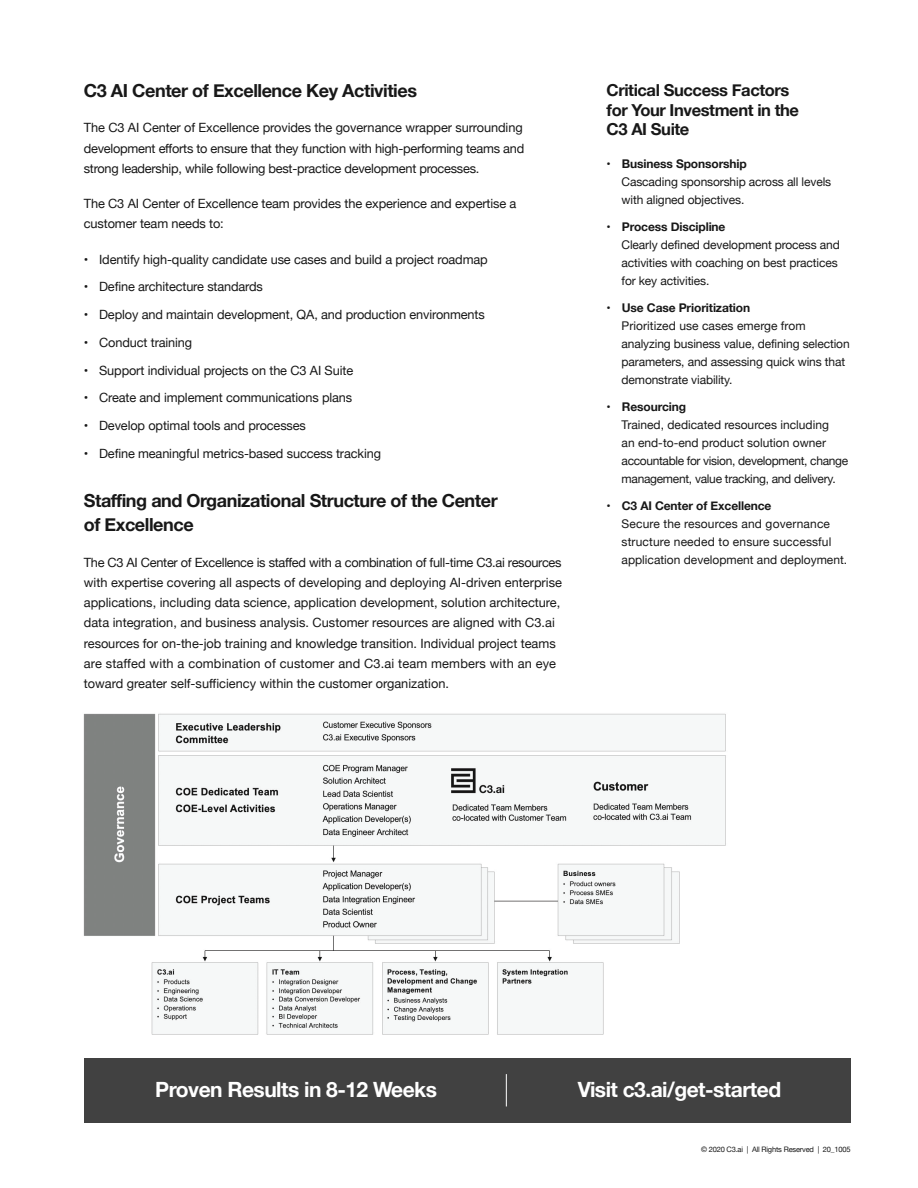
<style>
.page{position:relative;width:918px;height:1188px;background:#fff}
.page>*{position:absolute;margin:0;border:0;box-sizing:border-box;transform-origin:0 0}
.t1{font:700 21px "Helvetica Neue";letter-spacing:-.025em;color:#fff}
.t2{font:700 18px/24px "Helvetica Neue";letter-spacing:-.025em;color:#181818}
.t3{font:700 16.5px/19.5px "Helvetica Neue";letter-spacing:-.025em;color:#181818}
.t4{font:12.75px/20.2px "Helvetica Neue";letter-spacing:-.01em;color:#181818}
.t5{font:12px/18px "Helvetica Neue";letter-spacing:-.01em;color:#181818}
.t6{font:12px/18px "Helvetica Neue";letter-spacing:.01em;color:#181818}
.t7{font:7.5px "Helvetica Neue";letter-spacing:-.025em;color:#181818}
.s1{font-weight:700}
</style>
<div class="page">
<div style="left:84px;top:1058px;width:767px;height:65px;background:#414141"></div>
<hr style="left:506px;top:1074px;width:1px;height:32px;background:#fff">
<img style="left:83px;top:713px;width:643px;height:322px">
<h2 class="t2" style="left:84px;top:79px;width:335px">C3 AI Center of Excellence Key Activities</h2>
<p class="t4" style="left:84px;top:118px;width:442px">The C3 AI Center of Excellence provides the governance wrapper surrounding development efforts to ensure that they function with high-performing teams and strong leadership, while following best-practice development processes.</p>
<p class="t4" style="left:84px;top:194px;width:434px">The C3 AI Center of Excellence team provides the experience and expertise a customer team needs to:</p>
<p class="t4" style="left:84px;top:250px;width:405px">• Identify high-quality candidate use cases and build a project roadmap</p>
<p class="t4" style="left:84px;top:277px;width:181px">• Define architecture standards</p>
<p class="t4" style="left:84px;top:305px;width:403px">• Deploy and maintain development, QA, and production environments</p>
<p class="t4" style="left:84px;top:333px;width:110px">• Conduct training</p>
<p class="t4" style="left:84px;top:361px;width:271px">• Support individual projects on the C3 AI Suite</p>
<p class="t4" style="left:84px;top:388px;width:270px">• Create and implement communications plans</p>
<p class="t4" style="left:84px;top:416px;width:224px">• Develop optimal tools and processes</p>
<p class="t4" style="left:84px;top:444px;width:299px">• Define meaningful metrics-based success tracking</p>
<h2 class="t2" style="left:84px;top:489px;width:415px">Staffing and Organizational Structure of the Center of Excellence</h2>
<p class="t4" style="left:84px;top:553px;width:480px">The C3 AI Center of Excellence is staffed with a combination of full-time C3.ai resources with expertise covering all aspects of developing and deploying AI-driven enterprise applications, including data science, application development, solution architecture, data integration, and business analysis. Customer resources are aligned with C3.ai resources for on-the-job training and knowledge transition. Individual project teams are staffed with a combination of customer and C3.ai team members with an eye toward greater self-sufficiency within the customer organization.</p>
<p class="t3" style="left:607px;top:81px;width:194px">Critical Success Factors for Your Investment in the<br>C3 AI Suite</p>
<p class="t5" style="left:622px;top:155px;width:211px;text-indent:-15px">• <span class="s1">Business Sponsorship<br></span>Cascading sponsorship across all levels with aligned objectives.</p>
<p class="t5" style="left:622px;top:218px;width:220px;text-indent:-15px">• <span class="s1">Process Discipline<br></span>Clearly defined development process and activities with coaching on best practices for key activities.</p>
<p class="t5" style="left:622px;top:299px;width:230px;text-indent:-15px">• <span class="s1">Use Case Prioritization<br></span>Prioritized use cases emerge from analyzing business value, defining selection parameters, and assessing quick wins that demonstrate viability.</p>
<p class="t5" style="left:622px;top:398px;width:228px;text-indent:-15px">• <span class="s1">Resourcing<br></span>Trained, dedicated resources including<br>an end-to-end product solution owner accountable for vision, development, change management, value tracking, and delivery.</p>
<p class="t6" style="left:622px;top:497px;width:227px;text-indent:-15px">• <span class="s1">C3 AI Center of Excellence<br></span>Secure the resources and governance structure needed to ensure successful application development and deployment.</p>
<h1 class="t1" style="left:155px;top:1073px;width:283px">Proven Results in 8-12 Weeks</h1>
<h1 class="t1" style="left:578px;top:1073px;width:205px">Visit c3.ai/get-started</h1>
<p class="t7" style="left:701px;top:1144px;width:151px">© 2020 C3.ai | All Rights Reserved | 20_1005</p>
</div>
